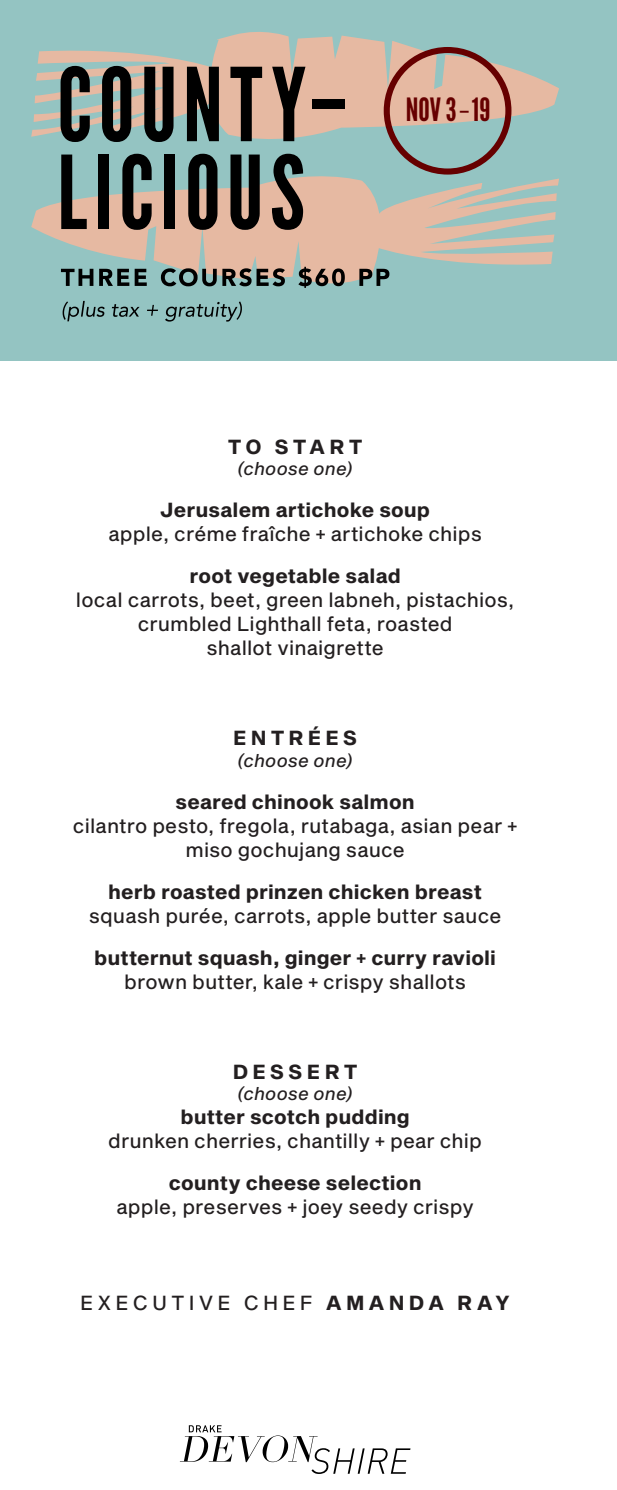
<style>
.page{position:relative;width:617px;height:1490px;background:#fff}
.page>*{position:absolute;margin:0;border:0;box-sizing:border-box;transform-origin:0 0}
.t1{font:32px "League Gothic";color:#600}
.t2{font:20px/24px "Sequel Sans Roman Body";letter-spacing:.005em;color:#231f20;text-align:center}
.t3{font:20px "Sequel Sans Bold Body";letter-spacing:.005em;color:#231f20}
.t4{font:20px "Sequel Sans Roman Body";letter-spacing:.2em;color:#231f20}
.t5{font:20px "Sequel Sans Bold Body";letter-spacing:.215em;color:#231f20}
.t6{font:18px "Sequel Sans Oblique Body";letter-spacing:.01em;color:#231f20}
.s1{font-family:"Sequel Sans Light Body"}
.s2{font-family:"Sequel Sans Bold Body"}
</style>
<div class="page">
<svg style="left:180px;top:1425px;width:230px;height:49px"></svg>
<div style="left:0;top:0;width:616px;height:361px;background:#94c4c2"></div>
<svg style="left:216px;top:32px;width:195px;height:110px;fill:#e6b9a2"></svg>
<svg style="left:31px;top:167px;width:328px;height:120px;fill:#e6b9a2"></svg>
<svg style="left:31px;top:47px;width:192px;height:95px"></svg>
<svg style="left:230px;top:67px;width:32px;height:74px;background:#7e685c"></svg>
<svg style="left:272px;top:67px;width:33px;height:74px;background:#786357"></svg>
<div style="left:312px;top:99px;width:33px;height:10px;background:#000"></div>
<svg style="left:61px;top:155px;width:26px;height:74px"></svg>
<div style="left:98px;top:155px;width:11px;height:74px;background:#000"></div>
<svg style="left:122px;top:154px;width:29px;height:76px"></svg>
<div style="left:164px;top:155px;width:11px;height:74px;background:#000"></div>
<svg style="left:188px;top:154px;width:29px;height:76px;background:#32312e"></svg>
<svg style="left:230px;top:155px;width:29px;height:75px;background:#34332f"></svg>
<svg style="left:272px;top:154px;width:31px;height:76px;background:#595049"></svg>
<svg style="left:61px;top:269px;width:32px;height:17px"></svg>
<svg style="left:99px;top:269px;width:48px;height:17px"></svg>
<svg style="left:161px;top:268px;width:55px;height:18px"></svg>
<svg style="left:222px;top:268px;width:63px;height:18px"></svg>
<svg style="left:298px;top:267px;width:46px;height:21px"></svg>
<svg style="left:359px;top:47px;width:199px;height:239px"></svg>
<svg style="left:62px;top:301px;width:43px;height:20px"></svg>
<svg style="left:112px;top:304px;width:27px;height:13px"></svg>
<svg style="left:147px;top:305px;width:11px;height:11px"></svg>
<svg style="left:165px;top:301px;width:77px;height:21px"></svg>
<p class="t1" style="left:405px;top:91px;width:86px">NOV 3<span class="s1">-</span>19</p>
<p class="t3" style="left:227px;top:432px;width:136px">TO START</p>
<p class="t6" style="left:237px;top:456px;width:117px">(choose one)</p>
<p class="t3" style="left:160px;top:496px;width:271px">Jerusalem artichoke soup</p>
<p class="t2" style="left:108px;top:523px;width:375px">apple, créme fraîche + artichoke chips</p>
<p class="t3" style="left:189px;top:562px;width:212px">root vegetable salad</p>
<p class="t2" style="left:76px;top:589px;width:439px">local carrots, beet, green labneh, pistachios, crumbled Lighthall feta, roasted</p>
<p class="t2" style="left:206px;top:637px;width:179px">shallot vinaigrette</p>
<p class="t5" style="left:233px;top:724px;width:126px">ENTRÉES</p>
<p class="t6" style="left:237px;top:747px;width:117px">(choose one)</p>
<p class="t3" style="left:175px;top:787px;width:240px">seared chinook salmon</p>
<p class="t2" style="left:73px;top:814px;width:445px">cilantro pesto, fregola, rutabaga, asian pear + miso gochujang sauce</p>
<p class="t3" style="left:108px;top:877px;width:375px">herb roasted prinzen chicken breast</p>
<p class="t2" style="left:89px;top:904px;width:414px">squash purée, carrots, apple butter sauce</p>
<p class="t3" style="left:94px;top:943px;width:403px">butternut squash, ginger + curry ravioli</p>
<p class="t2" style="left:124px;top:970px;width:343px">brown butter, kale + crispy shallots</p>
<p class="t5" style="left:232px;top:1057px;width:126px">DESSERT</p>
<p class="t6" style="left:237px;top:1081px;width:117px">(choose one)</p>
<p class="t3" style="left:180px;top:1103px;width:230px">butter scotch pudding</p>
<p class="t2" style="left:108px;top:1130px;width:375px">drunken cherries, chantilly + pear chip</p>
<p class="t3" style="left:169px;top:1169px;width:254px">county cheese selection</p>
<p class="t2" style="left:116px;top:1196px;width:358px">apple, preserves + joey seedy crispy</p>
<p class="t4" style="left:80px;top:1289px;width:431px">EXECUTIVE CHEF <span class="s2">AMANDA RAY</span></p>
</div>
